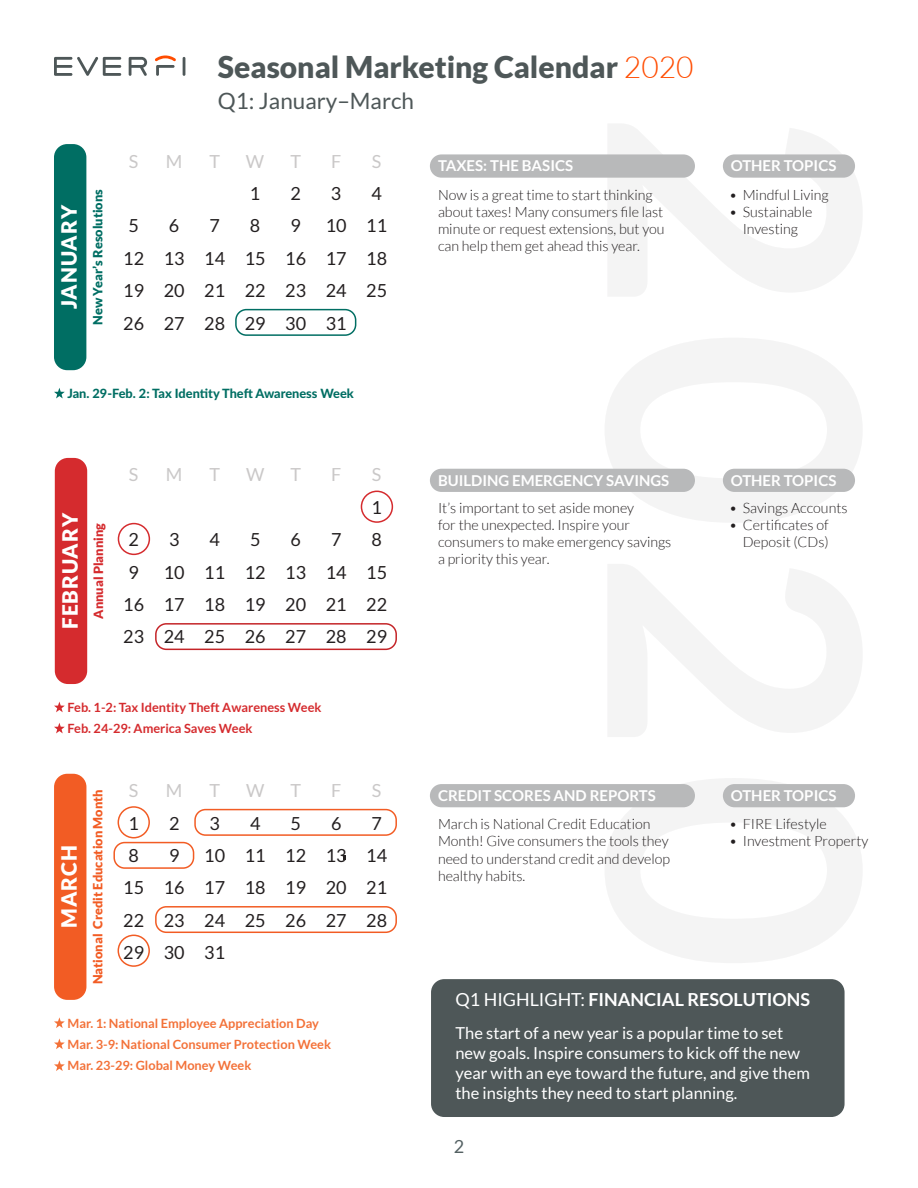
<style>
.page{position:relative;width:918px;height:1188px;background:#fff}
.page>*{position:absolute;margin:0;border:0;box-sizing:border-box;transform-origin:0 0}
.t1{font:700 349.5px "Lato";color:#231f20}
.t2{font:900 30px "Lato";color:#4e5758}
.t3{font:22.5px "Lato";color:#4e5758}
.t4{font:900 21px "Lato";letter-spacing:.05em;color:#fff}
.t5{font:18px/32.4px "Lato";color:#231f20;text-align:justify}
.t6{font:700 18px "Lato";color:#fff}
.t7{font:18px "Lato";color:#cac8c8}
.t8{font:18px "Lato";color:#546163}
.t9{font:16.5px/19.8px "Lato";color:#fff}
.t10{font:700 15px "Lato";color:#fff}
.t11{font:300 14.25px/17.1px "Lato";color:#231f20}
.t12{font:700 12.75px/21.3px "Lato";color:#f37138}
.t13{font:700 12.75px/21.3px "Lato";color:#d52b2e}
.t14{font:800 12.75px "Lato";color:#006e63}
.t15{font:900 12.75px "Lato";color:#f25c24}
.t16{font:900 12.75px "Lato";color:#006e63}
.t17{font:900 12.75px "Lato";color:#d52b2e}
.s1{font-weight:300;color:#ff4c00}
.s2{font-weight:400}
</style>
<div class="page">
<div style="left:430px;top:154px;width:265px;height:24px;background:#b8b9ba;border-radius:12px"></div>
<div style="left:430px;top:469px;width:265px;height:23px;background:#b8b9ba;border-radius:12px"></div>
<div style="left:430px;top:784px;width:265px;height:23px;background:#b8b9ba;border-radius:12px"></div>
<div style="left:54px;top:144px;width:32px;height:226px;background:#006e63;border-radius:13px"></div>
<div style="left:55px;top:458px;width:32px;height:226px;background:#d52b2e;border-radius:13px"></div>
<div style="left:54px;top:774px;width:32px;height:226px;background:#f25c24;border-radius:13px"></div>
<div style="left:155px;top:623px;width:242px;height:27px;border:2px solid #c42428;border-radius:10px"></div>
<svg style="left:54px;top:56px;width:131px;height:20px"></svg>
<div style="left:235px;top:309px;width:121px;height:27px;border:2px solid #006e63;border-radius:10px"></div>
<div style="left:194px;top:809px;width:203px;height:27px;border:2px solid #f25c24;border-radius:11px"></div>
<div style="left:155px;top:906px;width:242px;height:27px;border:2px solid #f25c24;border-radius:10px"></div>
<div style="left:113px;top:842px;width:81px;height:27px;border:2px solid #f25c24;border-radius:10px"></div>
<div style="left:723px;top:154px;width:132px;height:24px;background:#b8b9ba;border-radius:12px"></div>
<div style="left:723px;top:469px;width:132px;height:23px;background:#b8b9ba;border-radius:12px"></div>
<div style="left:723px;top:784px;width:132px;height:23px;background:#b8b9ba;border-radius:12px"></div>
<div style="left:431px;top:979px;width:414px;height:138px;background:#4e5758;border-radius:13px"></div>
<div style="left:118px;top:806px;width:32px;height:32px;border:2px solid #f25c24;border-radius:50%"></div>
<div style="left:118px;top:935px;width:32px;height:32px;border:2px solid #f25c24;border-radius:50%"></div>
<div style="left:361px;top:491px;width:32px;height:32px;border:2px solid #d52b2e;border-radius:50%"></div>
<div style="left:118px;top:523px;width:32px;height:32px;border:2px solid #d52b2e;border-radius:50%"></div>
<svg style="left:54px;top:1017px;width:11px;height:11px"></svg>
<svg style="left:54px;top:1038px;width:11px;height:11px"></svg>
<svg style="left:54px;top:1060px;width:11px;height:11px"></svg>
<svg style="left:54px;top:702px;width:11px;height:10px"></svg>
<svg style="left:54px;top:723px;width:11px;height:10px"></svg>
<svg style="left:54px;top:388px;width:11px;height:10px"></svg>
<svg style="left:343px;top:855px;width:3px;height:5px"></svg>
<h2 class="t2" style="left:218px;top:50px;width:477px">Seasonal Marketing Calendar <span class="s1">2020</span></h2>
<h3 class="t3" style="left:218px;top:88px;width:198px">Q1: January–March</h3>
<h3 class="t4" style="left:57px;top:309px;width:106px;rotate:-90deg">JANUARY</h3>
<p class="t16" style="left:90px;top:325px;width:137px;rotate:-90deg">New Year’s Resolutions</p>
<p class="t7" style="left:129px;top:151px;width:11px">S</p>
<p class="t7" style="left:166px;top:151px;width:18px">M</p>
<p class="t7" style="left:209px;top:151px;width:12px">T</p>
<p class="t7" style="left:246px;top:151px;width:20px">W</p>
<p class="t7" style="left:290px;top:151px;width:12px">T</p>
<p class="t7" style="left:331px;top:151px;width:12px">F</p>
<p class="t7" style="left:372px;top:151px;width:11px">S</p>
<p class="t5" style="left:250px;top:177px;width:12px">1</p>
<p class="t5" style="left:290px;top:177px;width:12px">2</p>
<p class="t5" style="left:331px;top:177px;width:12px">3</p>
<p class="t5" style="left:371px;top:177px;width:12px">4</p>
<p class="t5" style="left:128px;top:209px;width:12px">5</p>
<p class="t5" style="left:169px;top:209px;width:12px">6</p>
<p class="t5" style="left:209px;top:209px;width:12px">7</p>
<p class="t5" style="left:250px;top:209px;width:12px">8</p>
<p class="t5" style="left:290px;top:209px;width:12px">9</p>
<p class="t5" style="left:123px;top:209px;width:265px;text-indent:202px">10 11<br>12 13 14 15 16 17 18<br>19 20 21 22 23 24 25<br>26 27 28 29 30 31</p>
<p class="t14" style="left:68px;top:384px;width:288px">Jan. 29-Feb. 2: Tax Identity Theft Awareness Week</p>
<h3 class="t4" style="left:58px;top:629px;width:118px;rotate:-90deg">FEBRUARY</h3>
<p class="t17" style="left:91px;top:619px;width:97px;rotate:-90deg">Annual Planning</p>
<p class="t7" style="left:129px;top:465px;width:11px">S</p>
<p class="t7" style="left:166px;top:465px;width:18px">M</p>
<p class="t7" style="left:209px;top:465px;width:12px">T</p>
<p class="t7" style="left:246px;top:465px;width:20px">W</p>
<p class="t7" style="left:290px;top:465px;width:12px">T</p>
<p class="t7" style="left:331px;top:465px;width:12px">F</p>
<p class="t7" style="left:372px;top:465px;width:11px">S</p>
<p class="t5" style="left:372px;top:491px;width:12px">1</p>
<p class="t5" style="left:129px;top:523px;width:12px">2</p>
<p class="t5" style="left:169px;top:523px;width:12px">3</p>
<p class="t5" style="left:210px;top:523px;width:12px">4</p>
<p class="t5" style="left:250px;top:523px;width:12px">5</p>
<p class="t5" style="left:291px;top:523px;width:12px">6</p>
<p class="t5" style="left:331px;top:523px;width:12px">7</p>
<p class="t5" style="left:372px;top:523px;width:12px">8</p>
<p class="t5" style="left:129px;top:556px;width:12px">9</p>
<p class="t5" style="left:123px;top:556px;width:265px;text-indent:40px">10 11 12 13 14 15<br>16 17 18 19 20 21 22<br>23 24 25 26 27 28 29</p>
<p class="t13" style="left:67px;top:696px;width:256px">Feb. 1-2: Tax Identity Theft Awareness Week<br>Feb. 24-29: America Saves Week</p>
<p class="t7" style="left:129px;top:781px;width:11px">S</p>
<p class="t7" style="left:166px;top:781px;width:18px">M</p>
<p class="t7" style="left:209px;top:781px;width:12px">T</p>
<p class="t7" style="left:246px;top:781px;width:20px">W</p>
<p class="t7" style="left:290px;top:781px;width:12px">T</p>
<p class="t7" style="left:331px;top:781px;width:12px">F</p>
<p class="t7" style="left:372px;top:781px;width:11px">S</p>
<p class="t5" style="left:129px;top:807px;width:12px">1</p>
<p class="t5" style="left:169px;top:807px;width:12px">2</p>
<p class="t5" style="left:210px;top:807px;width:12px">3</p>
<p class="t5" style="left:250px;top:807px;width:12px">4</p>
<p class="t5" style="left:291px;top:807px;width:12px">5</p>
<p class="t5" style="left:331px;top:807px;width:12px">6</p>
<p class="t5" style="left:372px;top:807px;width:12px">7</p>
<p class="t5" style="left:129px;top:839px;width:12px">8</p>
<p class="t5" style="left:169px;top:839px;width:12px">9</p>
<p class="t15" style="left:90px;top:984px;width:196px;rotate:-90deg">National Credit Education Month</p>
<p class="t12" style="left:68px;top:1012px;width:265px">Mar. 1: National Employee Appreciation Day<br>Mar. 3-9: National Consumer Protection Week<br>Mar. 23-29: Global Money Week</p>
<h3 class="t4" style="left:57px;top:928px;width:84px;rotate:-90deg">MARCH</h3>
<p class="t5" style="left:123px;top:839px;width:265px;text-indent:81px">10 11 12 13 14<br>15 16 17 18 19 20 21<br>22 23 24 25 26 27 28<br>29 30 31</p>
<h1 class="t1" style="left:935px;top:109px;width:865px;rotate:90deg">2020</h1>
<p class="t10" style="left:438px;top:157px;width:137px">TAXES: THE BASICS</p>
<p class="t10" style="left:731px;top:157px;width:107px">OTHER TOPICS</p>
<p class="t11" style="left:438px;top:186px;width:228px">Now is a great time to start thinking about taxes! Many consumers file last minute or request extensions, but you can help them get ahead this year.</p>
<p class="t11" style="left:729px;top:186px;width:101px">• Mindful Living</p>
<p class="t11" style="left:729px;top:203px;width:85px;text-align:center">• Sustainable<br>Investing</p>
<p class="t10" style="left:438px;top:471px;width:233px">BUILDING EMERGENCY SAVINGS</p>
<p class="t10" style="left:731px;top:472px;width:107px">OTHER TOPICS</p>
<p class="t11" style="left:438px;top:499px;width:235px">It’s important to set aside money<br>for the unexpected. Inspire your consumers to make emergency savings a priority this year.</p>
<p class="t11" style="left:729px;top:499px;width:120px">• Savings Accounts</p>
<p class="t11" style="left:729px;top:516px;width:101px;text-align:right">• Certificates of<br>Deposit (CDs)</p>
<p class="t10" style="left:438px;top:787px;width:219px">CREDIT SCORES AND REPORTS</p>
<p class="t10" style="left:731px;top:787px;width:107px">OTHER TOPICS</p>
<p class="t11" style="left:729px;top:816px;width:99px">• FIRE Lifestyle</p>
<p class="t11" style="left:729px;top:833px;width:141px">• Investment Property</p>
<p class="t11" style="left:438px;top:816px;width:234px">March is National Credit Education<br>Month! Give consumers the tools they need to understand credit and develop healthy habits.</p>
<p class="t6" style="left:455px;top:989px;width:356px"><span class="s2">Q1 HIGHLIGHT:</span> FINANCIAL RESOLUTIONS</p>
<p class="t9" style="left:455px;top:1023px;width:356px">The start of a new year is a popular time to set new goals. Inspire consumers to kick off the new year with an eye toward the future, and give them the insights they need to start planning.</p>
<p class="t8" style="left:454px;top:1137px;width:12px">2</p>
</div>
